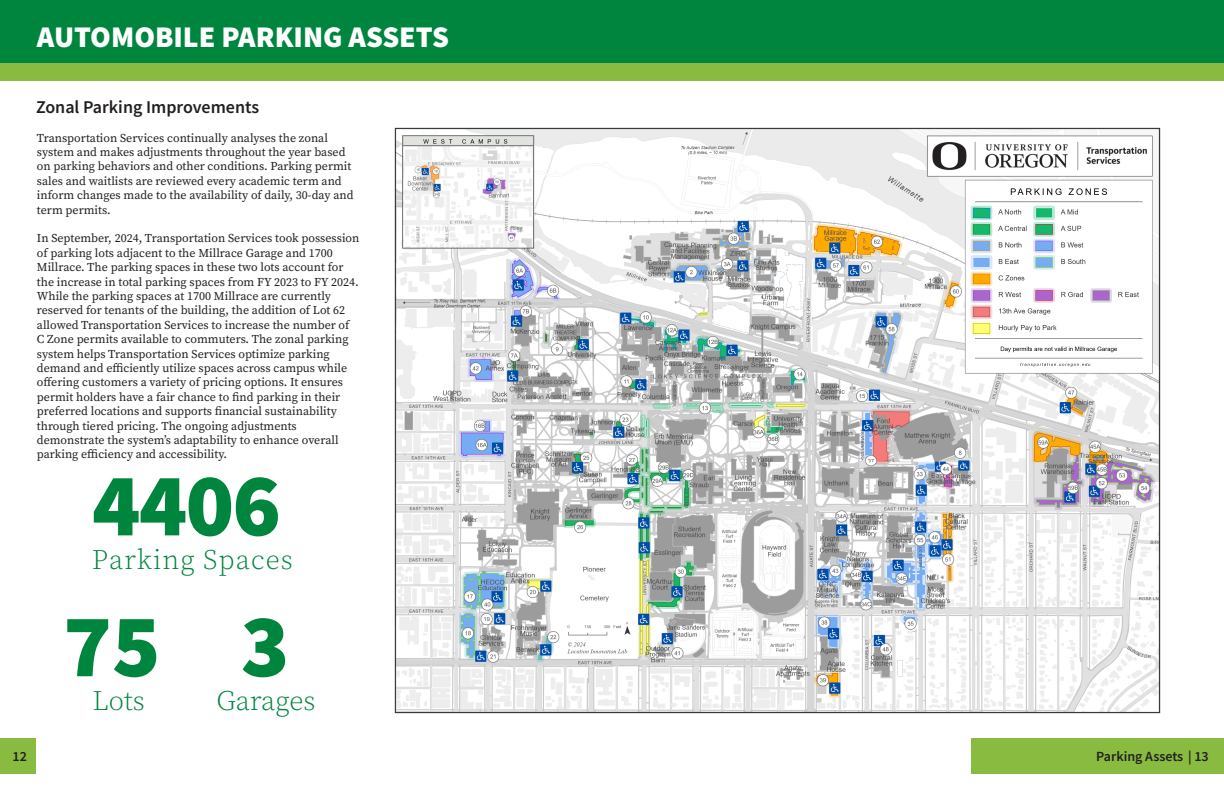
<style>
.page{position:relative;width:1224px;height:792px;background:#fff}
.page>*{position:absolute;margin:0;border:0;box-sizing:border-box;transform-origin:0 0}
.Big_Number{font:900 90px "Source Sans Pro";letter-spacing:-.02em;color:#00853f}
.t1{font:900 30px "Source Sans Pro";color:#fff}
.Default_Text{font:300 28px "Source Serif Pro";letter-spacing:.03em;color:#00853f}
.Default_Text-2{font:300 28px "Source Serif Pro";color:#00853f}
.Subheading{font:600 18px "Source Sans Pro";color:#231f20}
.Page_Number{font:600 14px "Source Sans Pro";color:#231f20}
.Default_Text-3{font:12px/14.4px "Source Serif Pro";color:#231f20}
</style>
<div class="page">
<img style="left:394px;top:127px;width:767px;height:587px">
<div style="left:971px;top:738px;width:253px;height:36px;background:#88bb3f"></div>
<div style="left:0;top:738px;width:36px;height:36px;background:#88bb3f"></div>
<div style="left:0;top:0;width:1224px;height:63px;background:#00853f"></div>
<div style="left:0;top:63px;width:1224px;height:18px;background:#88bb3f"></div>
<p class="t1" style="left:37px;top:17px;width:414px">AUTOMOBILE PARKING ASSETS</p>
<p class="Subheading" style="left:36px;top:95px;width:225px">Zonal Parking Improvements</p>
<p class="Default_Text-3" style="left:37px;top:130px;width:318px">Transportation Services continually analyses the zonal system and makes adjustments throughout the year based on parking behaviors and other conditions. Parking permit sales and waitlists are reviewed every academic term and inform changes made to the availability of daily, 30-day and term permits.</p>
<p class="Default_Text-3" style="left:37px;top:231px;width:324px">In September, 2024, Transportation Services took possession of parking lots adjacent to the Millrace Garage and 1700<br>Millrace. The parking spaces in these two lots account for the increase in total parking spaces from FY 2023 to FY 2024.<br>While the parking spaces at 1700 Millrace are currently reserved for tenants of the building, the addition of Lot 62 allowed Transportation Services to increase the number of C Zone permits available to commuters. The zonal parking system helps Transportation Services optimize parking demand and efficiently utilize spaces across campus while offering customers a variety of pricing options. It ensures permit holders have a fair chance to find parking in their preferred locations and supports financial sustainability through tiered pricing. The ongoing adjustments demonstrate the system’s adaptability to enhance overall parking efficiency and accessibility.</p>
<p class="Big_Number" style="left:92px;top:443px;width:190px">4406</p>
<p class="Default_Text" style="left:92px;top:541px;width:202px">Parking Spaces</p>
<p class="Page_Number" style="left:13px;top:747px;width:16px">12</p>
<p class="Big_Number" style="left:63px;top:584px;width:99px">75</p>
<p class="Big_Number" style="left:241px;top:584px;width:50px">3</p>
<p class="Default_Text" style="left:93px;top:682px;width:54px">Lots</p>
<p class="Default_Text-2" style="left:217px;top:682px;width:100px">Garages</p>
<p class="Page_Number" style="left:1096px;top:747px;width:114px">Parking Assets | 13</p>
</div>
